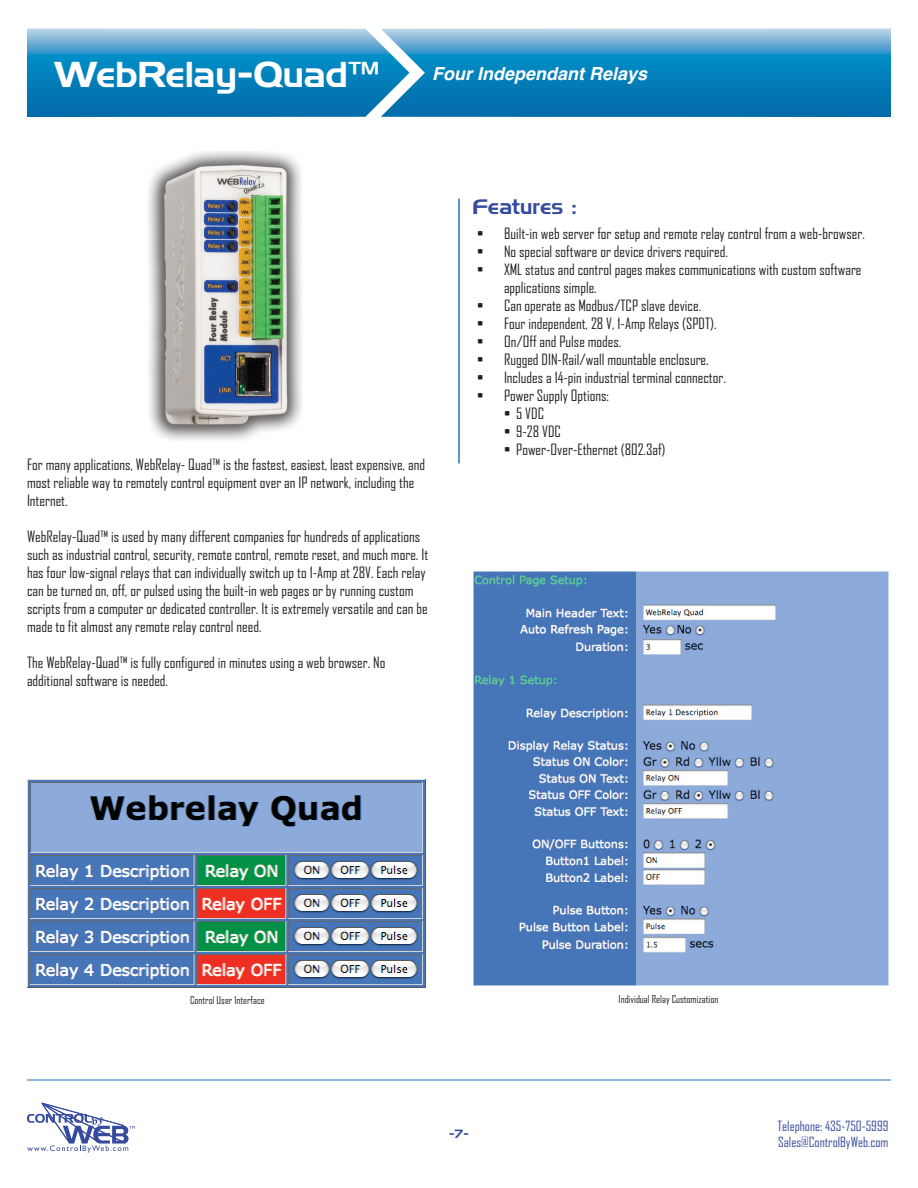
<style>
.page{position:relative;width:918px;height:1188px;background:#fff}
.page>*{position:absolute;margin:0;border:0;box-sizing:border-box;transform-origin:0 0}
.t1{font:36px "Denmark";color:#fff}
.t2{font:21px "Denmark";color:#364b9d}
.t3{font:italic 700 18px "Helvetica";color:#fff}
.t4{font:15px/18px "Agency FB";color:#231f20}
.t5{font:13.5px/16.2px "Agency FB";color:#364b9d}
.t6{font:12px "Denmark";color:#364b9d}
.t7{font:10.5px "Agency FB";color:#231f20}
</style>
<div class="page">
<svg style="left:410px;top:28px;width:481px;height:89px;background:#268dc1"></svg>
<svg style="left:27px;top:28px;width:383px;height:89px;background:#2c90c2"></svg>
<hr style="left:458px;top:199px;width:2px;height:265px;background:#1b75bc">
<svg style="left:27px;top:1103px;width:108px;height:50px"></svg>
<hr style="left:27px;top:1080px;width:864px;height:1px;background:#1b75bc">
<img style="left:473px;top:571px;width:416px;height:415px">
<img style="left:27px;top:780px;width:399px;height:208px">
<img style="left:148px;top:152px;width:154px;height:289px">
<h1 class="t1" style="left:55px;top:62px;width:325px">WebRelay-Quad™</h1>
<p class="t3" style="left:432px;top:67px;width:217px">Four Independant Relays</p>
<p class="t4" style="left:27px;top:457px;width:399px">For many applications, WebRelay- Quad™ is the fastest, easiest, least expensive, and most reliable way to remotely control equipment over an IP network, including the<br>Internet.</p>
<p class="t4" style="left:27px;top:529px;width:403px">WebRelay-Quad™ is used by many different companies for hundreds of applications such as industrial control, security, remote control, remote reset, and much more. It has four low-signal relays that can individually switch up to 1-Amp at 28V. Each relay can be turned on, off, or pulsed using the built-in web pages or by running custom scripts from a computer or dedicated controller. It is extremely versatile and can be made to fit almost any remote relay control need.</p>
<p class="t4" style="left:27px;top:655px;width:360px">The WebRelay-Quad™ is fully configured in minutes using a web browser. No additional software is needed.</p>
<h2 class="t2" style="left:473px;top:199px;width:106px">Features :</h2>
<p class="t4" style="left:477px;top:226px;width:389px">• Built-in web server for setup and remote relay control from a web-browser.</p>
<p class="t4" style="left:477px;top:244px;width:252px">• No special software or device drivers required.</p>
<p class="t4" style="left:504px;top:262px;width:359px;text-indent:-27px">• XML status and control pages makes communications with custom software applications simple.</p>
<p class="t4" style="left:477px;top:298px;width:226px">• Can operate as Modbus/TCP slave device.</p>
<p class="t4" style="left:477px;top:316px;width:241px">• Four independent, 28 V, 1-Amp Relays (SPDT).</p>
<p class="t4" style="left:477px;top:334px;width:146px">• On/Off and Pulse modes.</p>
<p class="t4" style="left:477px;top:352px;width:233px">• Rugged DIN-Rail/wall mountable enclosure.</p>
<p class="t4" style="left:477px;top:370px;width:250px">• Includes a 14-pin industrial terminal connector.</p>
<p class="t4" style="left:477px;top:388px;width:134px">• Power Supply Options:</p>
<p class="t4" style="left:504px;top:406px;width:42px">• 5 VDC</p>
<p class="t4" style="left:504px;top:424px;width:58px">• 9-28 VDC</p>
<p class="t4" style="left:504px;top:442px;width:163px">• Power-Over-Ethernet (802.3af)</p>
<p class="t7" style="left:190px;top:996px;width:76px">Control User Interface</p>
<p class="t7" style="left:619px;top:995px;width:101px">Individual Relay Customization</p>
<p class="t6" style="left:449px;top:1129px;width:21px">-7-</p>
<p class="t5" style="left:778px;top:1118px;width:112px">Telephone: 435-750-5999<br>Sales@ControlByWeb.com</p>
</div>
